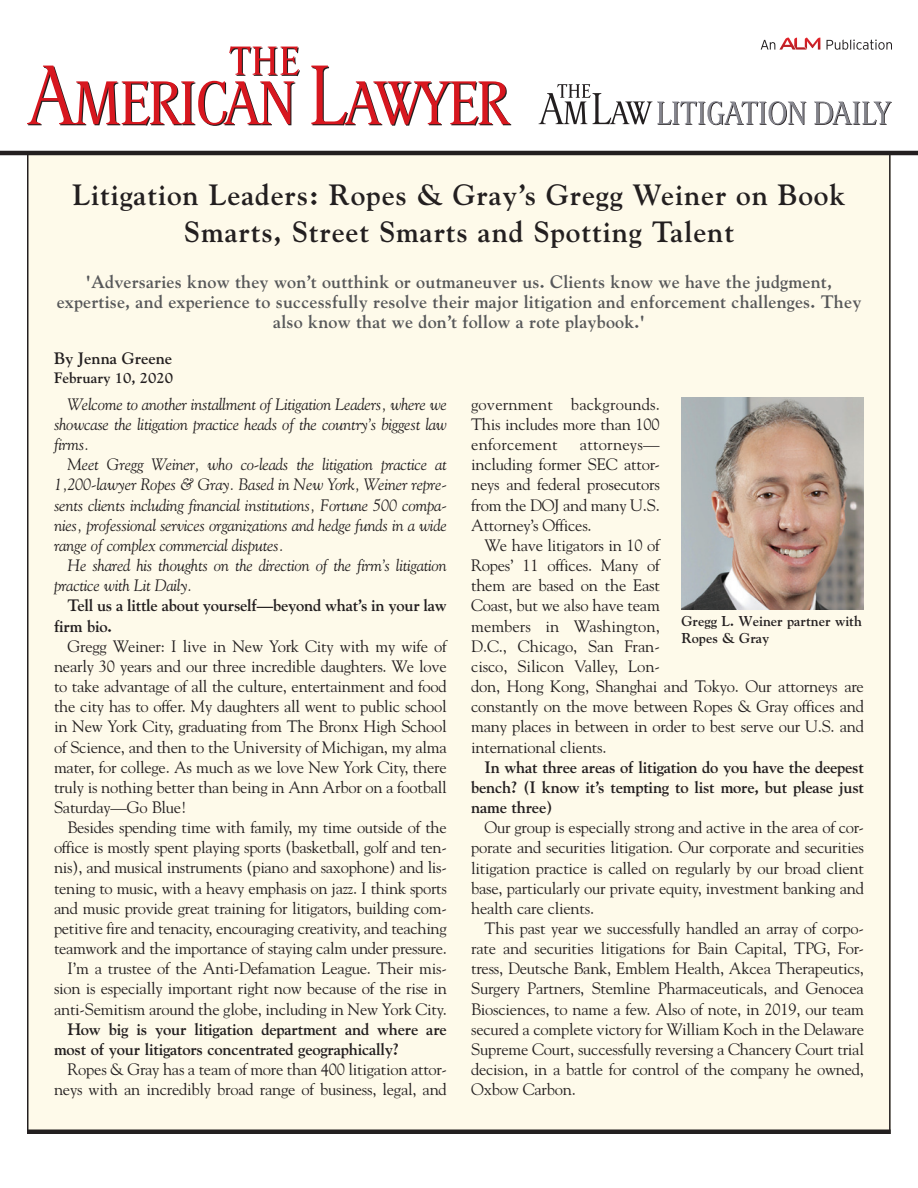
<style>
.page{position:relative;width:918px;height:1188px;background:#fff}
.page>*{position:absolute;margin:0;border:0;box-sizing:border-box;transform-origin:0 0}
.t1{font:700 29.25px/36.6px "Goudy Std";letter-spacing:.03em;color:#231f20;text-align:center}
.t2{font:700 18px/20px "Goudy Std";letter-spacing:.01em;color:#57585a;text-align:center}
.t3{font:16.5px/20.1px "Goudy Std";letter-spacing:-.015em;color:#231f20;text-align:justify}
.t4{font:italic 16.5px/20.1px "Goudy Std";letter-spacing:-.015em;color:#231f20;text-align:justify}
.t5{font:700 16.5px/20.1px "Goudy Std";letter-spacing:-.015em;color:#231f20}
.t6{font:700 15px "Goudy Std";color:#231f20}
.t7{font:700 14.25px/17.1px "Goudy Std";color:#231f20}
</style>
<div class="page">
<div style="left:27px;top:156px;width:864px;height:978px;background:#fefaea"></div>
<hr style="left:0;top:151px;width:918px;height:4px;background:#231f20">
<hr style="left:27px;top:1130px;width:864px;height:4px;background:#231f20">
<hr style="left:27px;top:154px;width:1px;height:980px;background:#231f20">
<hr style="left:889px;top:154px;width:2px;height:980px;background:#231f20">
<svg style="left:311px;top:66px;width:200px;height:60px"></svg>
<svg style="left:27px;top:46px;width:273px;height:80px"></svg>
<svg style="left:827px;top:39px;width:65px;height:11px"></svg>
<svg style="left:761px;top:38px;width:59px;height:12px"></svg>
<svg style="left:814px;top:102px;width:78px;height:23px"></svg>
<svg style="left:539px;top:84px;width:267px;height:41px"></svg>
<img style="left:681px;top:398px;width:183px;height:211px">
<h1 class="t1" style="left:72px;top:177px;width:775px">Litigation Leaders: Ropes &amp; Gray’s Gregg Weiner on Book<br>Smarts, Street Smarts and Spotting Talent</h1>
<p class="t2" style="left:57px;top:272px;width:806px">'Adversaries know they won’t outthink or outmaneuver us. Clients know we have the judgment, expertise, and experience to successfully resolve their major litigation and enforcement challenges. They also know that we don’t follow a rote playbook.'</p>
<p class="t5" style="left:54px;top:349px;width:120px">By Jenna Greene</p>
<p class="t6" style="left:54px;top:369px;width:121px">February 10, 2020</p>
<p class="t4" style="left:54px;top:394px;width:394px;text-indent:13px">Welcome to another installment of Litigation Leaders, where we showcase the litigation practice heads of the country’s biggest law firms.</p>
<p class="t4" style="left:54px;top:454px;width:394px;text-indent:13px">Meet Gregg Weiner, who co-leads the litigation practice at 1,200-lawyer Ropes &amp; Gray. Based in New York, Weiner repre&shy;sents clients including financial institutions, Fortune 500 compa&shy;nies, professional services organizations and hedge funds in a wide range of complex commercial disputes.</p>
<p class="t4" style="left:54px;top:555px;width:394px;text-indent:13px">He shared his thoughts on the direction of the firm’s litigation practice with Lit Daily.</p>
<p class="t5" style="left:54px;top:596px;width:394px;text-indent:13px">Tell us a little about yourself—beyond what’s in your law firm bio.</p>
<p class="t3" style="left:54px;top:636px;width:394px;text-indent:13px">Gregg Weiner: I live in New York City with my wife of nearly 30 years and our three incredible daughters. We love to take advantage of all the culture, entertainment and food the city has to offer. My daughters all went to public school in New York City, graduating from The Bronx High School of Science, and then to the University of Michigan, my alma mater, for college. As much as we love New York City, there truly is nothing better than being in Ann Arbor on a football Saturday—Go Blue!</p>
<p class="t3" style="left:54px;top:817px;width:394px;text-align:right">Besides spending time with family, my time outside of the office is mostly spent playing sports (basketball, golf and ten&shy;nis), and musical instruments (piano and saxophone) and lis&shy;tening to music, with a heavy emphasis on jazz. I think sports and music provide great training for litigators, building com&shy;petitive fire and tenacity, encouraging creativity, and teaching teamwork and the importance of staying calm under pressure.<br>I’m a trustee of the Anti-Defamation League. Their mis&shy;sion is especially important right now because of the rise in anti-Semitism around the globe, including in New York City.</p>
<p class="t5" style="left:54px;top:1019px;width:394px;text-indent:13px">How big is your litigation department and where are most of your litigators concentrated geographically?</p>
<p class="t3" style="left:54px;top:1059px;width:394px;text-align:right">Ropes &amp; Gray has a team of more than 400 litigation attor&shy;neys with an incredibly broad range of business, legal, and</p>
<p class="t3" style="left:471px;top:394px;width:190px">government backgrounds.<br>This includes more than 100 enforcement</p>
<p class="t3" style="left:471px;top:434px;width:190px;text-indent:109px">attorneys— including former SEC attor&shy;neys and federal prosecutors from the DOJ and many U.S.<br>Attorney’s Offices.</p>
<p class="t3" style="left:471px;top:535px;width:394px;text-align:left;text-indent:13px">We have litigators in 10 of<br>Ropes’ 11 offices. Many of<br>them are based on the East<br>Coast, but we also have team<br>members in Washington,<br>D.C., Chicago, San Fran-<br>cisco, Silicon Valley, Lon-<br>don, Hong Kong, Shanghai and Tokyo. Our attorneys are constantly on the move between Ropes &amp; Gray offices and many places in between in order to best serve our U.S. and international clients.</p>
<p class="t5" style="left:471px;top:757px;width:394px;text-align:justify;text-indent:13px">In what three areas of litigation do you have the deepest bench? (I know it’s tempting to list more, but please just name three)</p>
<p class="t3" style="left:471px;top:817px;width:394px;text-indent:13px">Our group is especially strong and active in the area of cor&shy;porate and securities litigation. Our corporate and securities litigation practice is called on regularly by our broad client base, particularly our private equity, investment banking and health care clients.</p>
<p class="t3" style="left:471px;top:918px;width:394px;text-indent:13px">This past year we successfully handled an array of corpo&shy;rate and securities litigations for Bain Capital, TPG, For&shy;tress, Deutsche Bank, Emblem Health, Akcea Therapeutics, Surgery Partners, Stemline Pharmaceuticals, and Genocea Biosciences, to name a few. Also of note, in 2019, our team secured a complete victory for William Koch in the Delaware Supreme Court, successfully reversing a Chancery Court trial decision, in a battle for control of the company he owned, Oxbow Carbon.</p>
<p class="t7" style="left:681px;top:612px;width:182px">Gregg L. Weiner partner with<br>Ropes &amp; Gray</p>
</div>
